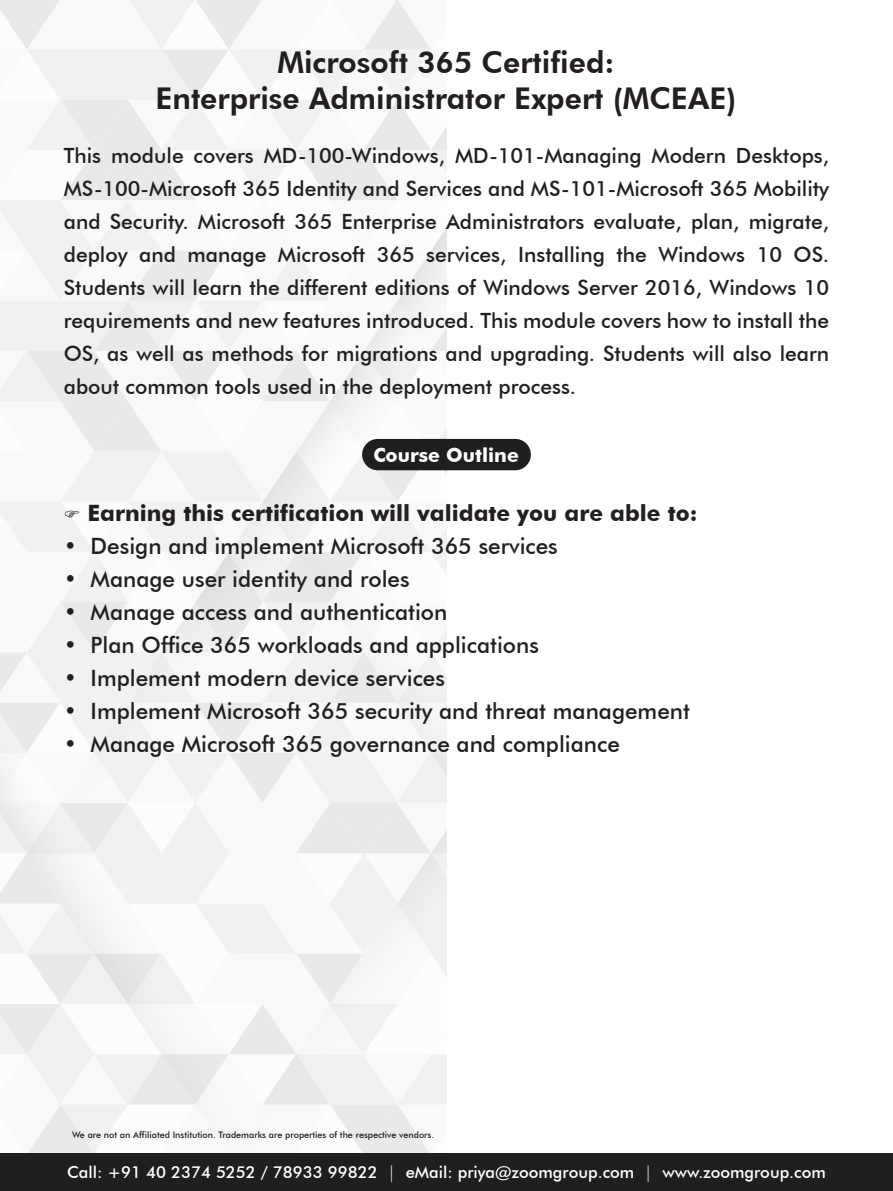
<style>
.page{position:relative;width:893px;height:1191px;background:#fff}
.page>*{position:absolute;margin:0;border:0;box-sizing:border-box;transform-origin:0 0}
.t1{font:800 30px/36px "Futura BT";color:#231f20;text-align:center}
.t2{font:500 22.5px "Futura BT";color:#231f20}
.t3{font:700 22.5px "Futura BT";color:#231f20}
.t4{font:500 21px/33px "Futura BT";color:#231f20;text-align:justify}
.t5{font:700 19.5px "Futura BT";color:#fff}
.t6{font:500 16.5px "Futura BT";color:#fff}
.t7{font:500 9px "Futura BT";color:#231f20}
.s1{font-weight:300;font-stretch:condensed}
</style>
<div class="page">
<div style="left:0;top:1153px;width:893px;height:38px;background:#211e1e"></div>
<div style="left:362px;top:439px;width:169px;height:31px;background:#211e1e;border-radius:16px"></div>
<svg style="left:0;top:0;width:446px;height:1153px"></svg>
<h1 class="t1" style="left:155px;top:44px;width:583px">Microsoft 365 Certified:<br>Enterprise Administrator Expert (MCEAE)</h1>
<p class="t4" style="left:64px;top:138px;width:767px">This module covers MD-100-Windows, MD-101-Managing Modern Desktops, MS-100-Microsoft 365 Identity and Services and MS-101-Microsoft 365 Mobility and Security. Microsoft 365 Enterprise Administrators evaluate, plan, migrate, deploy and manage Microsoft 365 services, Installing the Windows 10 OS.<br>Students will learn the different editions of Windows Server 2016, Windows 10 requirements and new features introduced. This module covers how to install the OS, as well as methods for migrations and upgrading. Students will also learn about common tools used in the deployment process.</p>
<p class="t5" style="left:373px;top:443px;width:147px">Course Outline</p>
<p class="t3" style="left:88px;top:499px;width:611px">Earning this certification will validate you are able to:</p>
<p class="t2" style="left:64px;top:532px;width:496px">• Design and implement Microsoft 365 services</p>
<p class="t2" style="left:64px;top:565px;width:347px">• Manage user identity and roles</p>
<p class="t2" style="left:64px;top:598px;width:385px">• Manage access and authentication</p>
<p class="t2" style="left:64px;top:631px;width:477px">• Plan Office 365 workloads and applications</p>
<p class="t2" style="left:64px;top:664px;width:383px">• Implement modern device services</p>
<p class="t2" style="left:64px;top:697px;width:628px">• Implement Microsoft 365 security and threat management</p>
<p class="t2" style="left:64px;top:730px;width:558px">• Manage Microsoft 365 governance and compliance</p>
<p class="t7" style="left:72px;top:1129px;width:364px">We are not an Affiliated Institution. Trademarks are properties of the respective vendors.</p>
<p class="t6" style="left:67px;top:1162px;width:760px">Call: +91 40 2374 5252 / 78933 99822 <span class="s1">|</span> eMail: priya@zoomgroup.com <span class="s1">|</span> www.zoomgroup.com</p>
</div>
